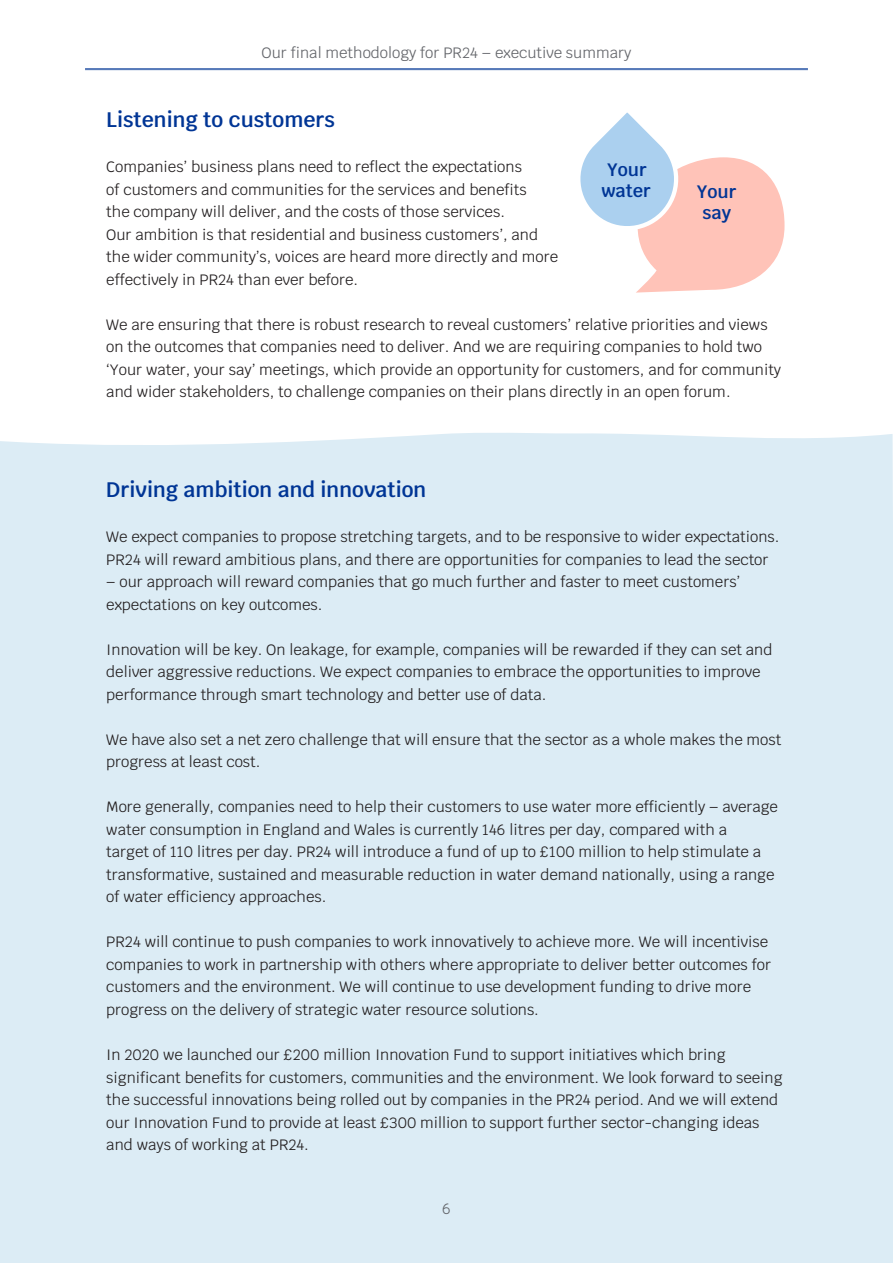
<style>
.page{position:relative;width:893px;height:1263px;background:#fff}
.page>*{position:absolute;margin:0;border:0;box-sizing:border-box;transform-origin:0 0}
.t1{font:600 21px "Krub";color:#003595}
.t2{font:600 18px/21px "Krub";color:#003595;text-align:center}
.t3{font:15px/22.5px "Krub";color:#231f20}
.t4{font:15px "Krub";color:#63656a}
</style>
<div class="page">
<hr style="left:85px;top:68px;width:723px;height:2px;background:#577ab9">
<div style="left:0;top:527px;width:893px;height:736px;background:#dcecf5"></div>
<div style="left:0;top:433px;width:893px;height:94px;background:#dcecf5"></div>
<svg style="left:580px;top:112px;width:204px;height:181px"></svg>
<p class="t4" style="left:262px;top:40px;width:371px">Our final methodology for PR24 – executive summary</p>
<h1 class="t1" style="left:106px;top:108px;width:230px">Listening to customers</h1>
<p class="t3" style="left:106px;top:156px;width:453px">Companies’ business plans need to reflect the expectations<br>of customers and communities for the services and benefits<br>the company will deliver, and the costs of those services.<br>Our ambition is that residential and business customers’, and the wider community’s, voices are heard more directly and more effectively in PR24 than ever before.</p>
<p class="t3" style="left:106px;top:313px;width:676px">We are ensuring that there is robust research to reveal customers’ relative priorities and views on the outcomes that companies need to deliver. And we are requiring companies to hold two ‘Your water, your say’ meetings, which provide an opportunity for customers, and for community and wider stakeholders, to challenge companies on their plans directly in an open forum.</p>
<p class="t2" style="left:601px;top:159px;width:51px">Your water</p>
<p class="t2" style="left:697px;top:181px;width:41px">Your say</p>
<h1 class="t1" style="left:106px;top:478px;width:321px">Driving ambition and innovation</h1>
<p class="t3" style="left:106px;top:526px;width:675px">We expect companies to propose stretching targets, and to be responsive to wider expectations.<br>PR24 will reward ambitious plans, and there are opportunities for companies to lead the sector</p>
<p class="t3" style="left:106px;top:571px;width:635px">– our approach will reward companies that go much further and faster to meet customers’ expectations on key outcomes.</p>
<p class="t3" style="left:106px;top:638px;width:668px">Innovation will be key. On leakage, for example, companies will be rewarded if they can set and deliver aggressive reductions. We expect companies to embrace the opportunities to improve performance through smart technology and better use of data.</p>
<p class="t3" style="left:106px;top:728px;width:677px">We have also set a net zero challenge that will ensure that the sector as a whole makes the most progress at least cost.</p>
<p class="t3" style="left:106px;top:796px;width:673px">More generally, companies need to help their customers to use water more efficiently – average water consumption in England and Wales is currently 146 litres per day, compared with a<br>target of 110 litres per day. PR24 will introduce a fund of up to £100 million to help stimulate a transformative, sustained and measurable reduction in water demand nationally, using a range of water efficiency approaches.</p>
<p class="t3" style="left:106px;top:931px;width:666px">PR24 will continue to push companies to work innovatively to achieve more. We will incentivise companies to work in partnership with others where appropriate to deliver better outcomes for customers and the environment. We will continue to use development funding to drive more progress on the delivery of strategic water resource solutions.</p>
<p class="t3" style="left:106px;top:1043px;width:678px">In 2020 we launched our £200 million Innovation Fund to support initiatives which bring significant benefits for customers, communities and the environment. We look forward to seeing the successful innovations being rolled out by companies in the PR24 period. And we will extend our Innovation Fund to provide at least £300 million to support further sector-changing ideas and ways of working at PR24.</p>
<p class="t4" style="left:442px;top:1196px;width:10px">6</p>
</div>
